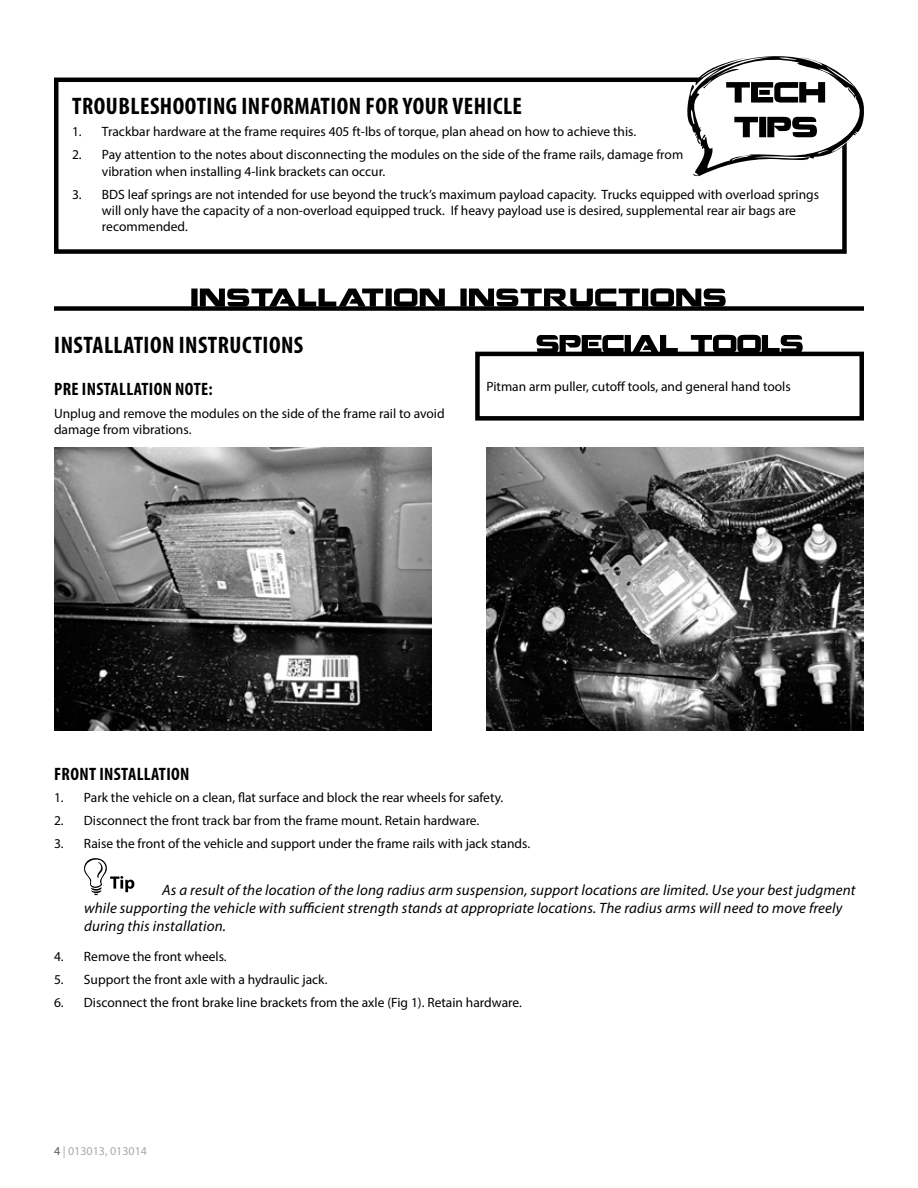
<style>
.page{position:relative;width:918px;height:1188px;background:#fff}
.page>*{position:absolute;margin:0;border:0;box-sizing:border-box;transform-origin:0 0}
.t1{font:700 condensed 24px "Myriad Pro";letter-spacing:.02em;color:#000}
.t2{font:700 condensed 18px "Myriad Pro";letter-spacing:.02em;color:#000}
.t3{font:italic 15px/18px "Myriad Pro";letter-spacing:.01em;color:#000}
.t4{font:13.5px/16.2px "Myriad Pro";color:#000}
.t5{font:12px "Myriad Pro";color:#a7a9ac}
.s1{color:#58595b}
</style>
<div class="page">
<svg style="left:191px;top:288px;width:535px;height:18px"></svg>
<div style="left:54px;top:306px;width:810px;height:5px;background:#000"></div>
<img style="left:54px;top:447px;width:378px;height:284px">
<img style="left:486px;top:447px;width:378px;height:284px">
<svg style="left:84px;top:858px;width:50px;height:38px"></svg>
<div style="left:475px;top:352px;width:389px;height:69px;border:4px solid #000"></div>
<svg style="left:537px;top:335px;width:266px;height:18px"></svg>
<div style="left:54px;top:78px;width:793px;height:176px;border:4px solid #000"></div>
<svg style="left:687px;top:56px;width:177px;height:120px"></svg>
<h1 class="t1" style="left:72px;top:91px;width:451px">TROUBLESHOOTING INFORMATION FOR YOUR VEHICLE</h1>
<p class="t4" style="left:72px;top:124px;width:566px">1. Trackbar hardware at the frame requires 405 ft-lbs of torque, plan ahead on how to achieve this.</p>
<p class="t4" style="left:102px;top:147px;width:583px;text-indent:-30px">2. Pay attention to the notes about disconnecting the modules on the side of the frame rails, damage from vibration when installing 4-link brackets can occur.</p>
<p class="t4" style="left:102px;top:186px;width:719px;text-indent:-30px">3. BDS leaf springs are not intended for use beyond the truck’s maximum payload capacity. Trucks equipped with overload springs will only have the capacity of a non-overload equipped truck. If heavy payload use is desired, supplemental rear air bags are recommended.</p>
<h1 class="t1" style="left:54px;top:330px;width:251px">INSTALLATION INSTRUCTIONS</h1>
<h2 class="t2" style="left:54px;top:378px;width:160px">PRE INSTALLATION NOTE:</h2>
<p class="t4" style="left:54px;top:405px;width:392px">Unplug and remove the modules on the side of the frame rail to avoid damage from vibrations.</p>
<p class="t4" style="left:486px;top:378px;width:306px">Pitman arm puller, cutoff tools, and general hand tools</p>
<h2 class="t2" style="left:54px;top:762px;width:137px">FRONT INSTALLATION</h2>
<p class="t4" style="left:54px;top:790px;width:451px">1. Park the vehicle on a clean, flat surface and block the rear wheels for safety.</p>
<p class="t4" style="left:54px;top:813px;width:427px">2. Disconnect the front track bar from the frame mount. Retain hardware.</p>
<p class="t4" style="left:54px;top:836px;width:478px">3. Raise the front of the vehicle and support under the frame rails with jack stands.</p>
<p class="t3" style="left:84px;top:881px;width:773px;text-indent:78px">As a result of the location of the long radius arm suspension, support locations are limited. Use your best judgment while supporting the vehicle with sufficient strength stands at appropriate locations. The radius arms will need to move freely during this installation.</p>
<p class="t4" style="left:54px;top:948px;width:174px">4. Remove the front wheels.</p>
<p class="t4" style="left:54px;top:971px;width:275px">5. Support the front axle with a hydraulic jack.</p>
<p class="t4" style="left:54px;top:994px;width:469px">6. Disconnect the front brake line brackets from the axle (Fig 1). Retain hardware.</p>
<p class="t5" style="left:54px;top:1143px;width:95px"><span class="s1">4</span> | 013013, 013014</p>
</div>
